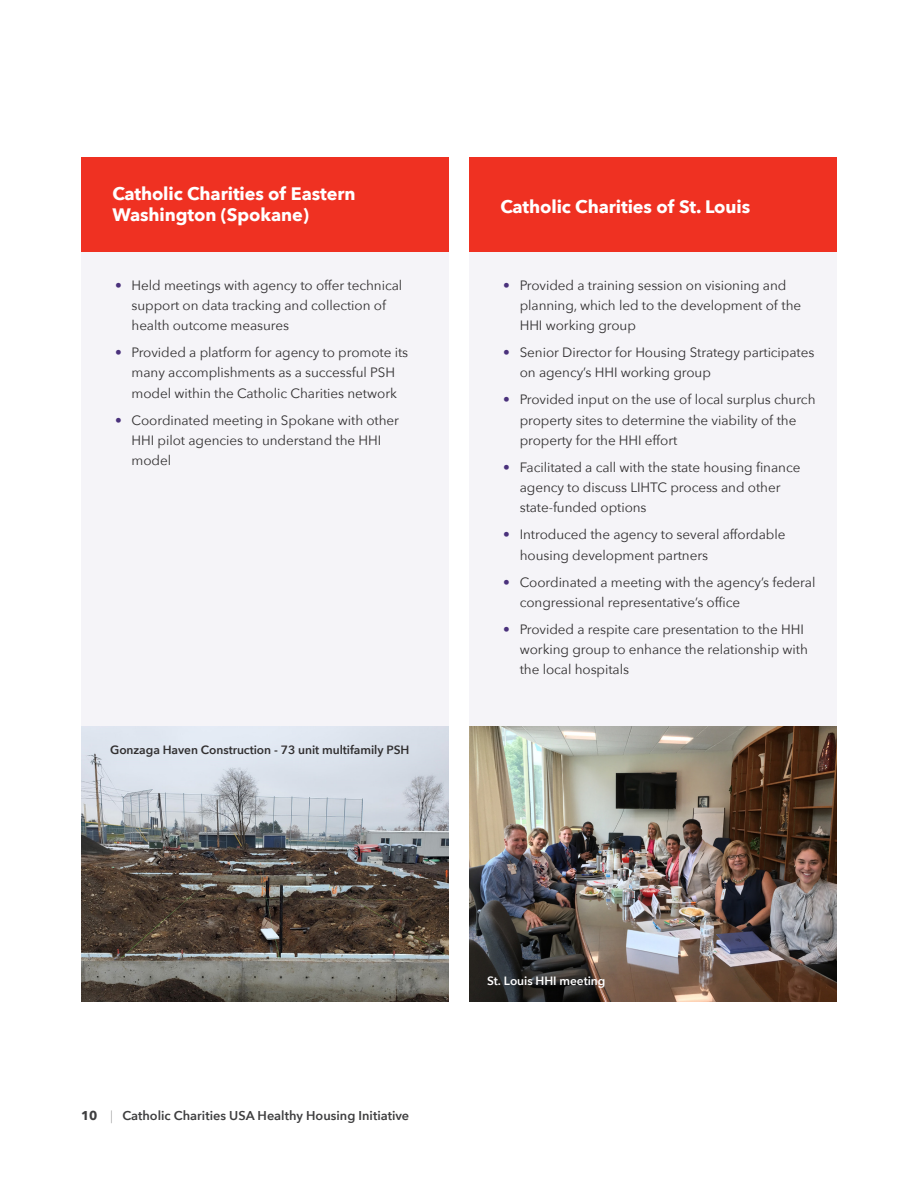
<style>
.page{position:relative;width:918px;height:1188px;background:#fff}
.page>*{position:absolute;margin:0;border:0;box-sizing:border-box;transform-origin:0 0}
.body_text{font:700 18px/21px "Avenir Next";letter-spacing:-.005em;color:#fff}
.body_text-2{font:13.5px/20.2px "Avenir Next";letter-spacing:-.005em;color:#312f30}
.t1{font:600 12.75px "Avenir Next";color:#3e3e3f}
.Subtext{font:600 12px "Avenir Next";letter-spacing:-.005em;color:#312f30}
.Subtext-2{font:600 12px "Avenir Next";letter-spacing:-.005em;color:#fff}
.s1{color:#4a317c}
.s2{font-weight:700}
.s3{font-weight:200}
</style>
<div class="page">
<div style="left:81px;top:158px;width:368px;height:568px;background:#f5f4f8"></div>
<div style="left:81px;top:158px;width:368px;height:94px;background:#ef3122"></div>
<img style="left:81px;top:726px;width:368px;height:275px">
<div style="left:469px;top:158px;width:368px;height:568px;background:#f5f4f8"></div>
<div style="left:469px;top:158px;width:368px;height:94px;background:#ef3122"></div>
<img style="left:470px;top:726px;width:367px;height:275px">
<p class="body_text" style="left:112px;top:183px;width:245px">Catholic Charities of Eastern<br>Washington (Spokane)</p>
<p class="body_text-2" style="left:132px;top:274px;width:272px;text-indent:-17px"><span class="s1">•</span> Held meetings with agency to offer technical support on data tracking and collection of health outcome measures</p>
<p class="body_text-2" style="left:115px;top:342px;width:295px;text-align:center"><span class="s1">•</span> Provided a platform for agency to promote its many accomplishments as a successful PSH model within the Catholic Charities network</p>
<p class="body_text-2" style="left:132px;top:409px;width:269px;text-indent:-17px"><span class="s1">•</span> Coordinated meeting in Spokane with other<br>HHI pilot agencies to understand the HHI model</p>
<p class="Subtext" style="left:110px;top:740px;width:301px">Gonzaga Haven Construction - 73 unit multifamily PSH</p>
<p class="body_text" style="left:500px;top:196px;width:251px">Catholic Charities of St. Louis</p>
<p class="body_text-2" style="left:520px;top:274px;width:283px;text-indent:-17px"><span class="s1">•</span> Provided a training session on visioning and planning, which led to the development of the<br>HHI working group</p>
<p class="body_text-2" style="left:520px;top:342px;width:296px;text-indent:-17px"><span class="s1">•</span> Senior Director for Housing Strategy participates on agency’s HHI working group</p>
<p class="body_text-2" style="left:520px;top:389px;width:297px;text-indent:-17px"><span class="s1">•</span> Provided input on the use of local surplus church property sites to determine the viability of the property for the HHI effort</p>
<p class="body_text-2" style="left:520px;top:456px;width:282px;text-indent:-17px"><span class="s1">•</span> Facilitated a call with the state housing finance agency to discuss LIHTC process and other state-funded options</p>
<p class="body_text-2" style="left:520px;top:524px;width:267px;text-indent:-17px"><span class="s1">•</span> Introduced the agency to several affordable housing development partners</p>
<p class="body_text-2" style="left:520px;top:571px;width:297px;text-indent:-17px"><span class="s1">•</span> Coordinated a meeting with the agency’s federal congressional representative’s office</p>
<p class="body_text-2" style="left:520px;top:618px;width:290px;text-indent:-17px"><span class="s1">•</span> Provided a respite care presentation to the HHI working group to enhance the relationship with the local hospitals</p>
<p class="t1" style="left:81px;top:1104px;width:330px"><span class="s2">10</span> <span class="s3">|</span> Catholic Charities USA Healthy Housing Initiative</p>
<p class="Subtext-2" style="left:487px;top:971px;width:120px">St. Louis HHI meeting</p>
</div>
